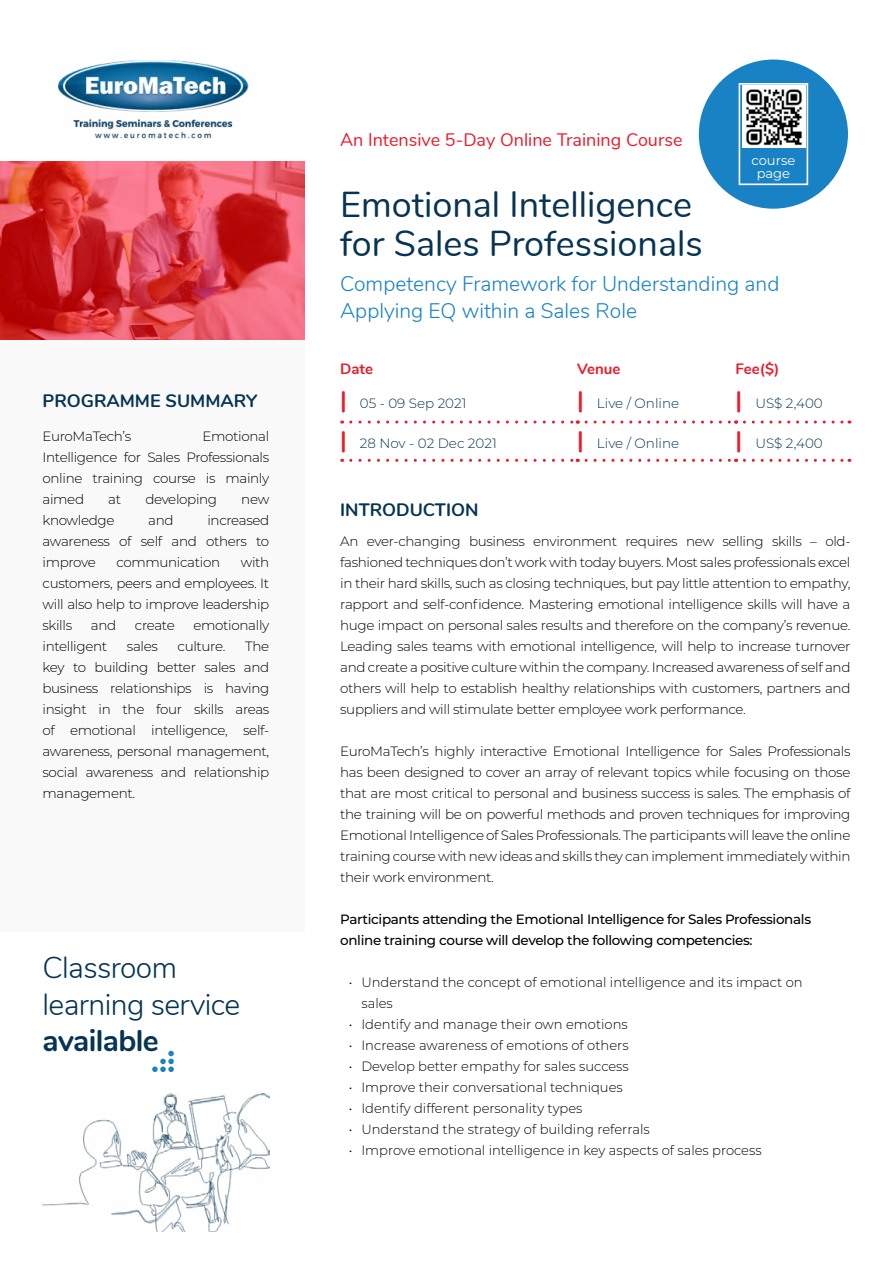
<style>
.page{position:relative;width:893px;height:1263px;background:#fff}
.page>*{position:absolute;margin:0;border:0;box-sizing:border-box;transform-origin:0 0}
.t1{font:36px/39px "Nunito";color:#073453}
.t2{font:300 30px/36px "Nunito";letter-spacing:-.02em;color:#073453}
.t3{font:700 30px "Nunito";letter-spacing:-.02em;color:#073453}
.t4{font:300 21px/27px "Nunito";color:#1982c4}
.t5{font:18px "Nunito";color:#ea1b2b}
.t6{font:700 18px "Nunito";color:#073453}
.t7{font:700 15px "Nunito";color:#ea1b2b}
.t8{font:300 13.5px/21px "Montserrat";letter-spacing:-.025em;color:#000;text-align:justify}
.t9{font:300 13.5px/21px "Montserrat";color:#000}
.t10{font:500 13.5px/21px "Montserrat";letter-spacing:-.025em;color:#000}
.t11{font:300 13.5px "Montserrat";color:#073453}
.t12{font:13.05px/13px "Montserrat";color:#fff;text-align:center}
.s1{font-family:"Nunito";font-weight:700;font-size:24px;color:#ea1b2b}
</style>
<div class="page">
<svg style="left:0;top:162px;width:305px;height:178px;background:#d9434c"></svg>
<div style="left:0;top:340px;width:305px;height:591px;background:#f9f9f9"></div>
<svg style="left:152px;top:1051px;width:22px;height:21px"></svg>
<img style="left:43px;top:1093px;width:226px;height:138px">
<div style="left:699px;top:60px;width:149px;height:149px;background:#1982c4;border-radius:50%"></div>
<div style="left:739px;top:83px;width:69px;height:102px;border:2px solid #fff"></div>
<img style="left:57px;top:60px;width:192px;height:79px">
<svg style="left:351px;top:421px;width:227px;height:3px"></svg>
<svg style="left:586px;top:421px;width:151px;height:3px"></svg>
<svg style="left:744px;top:421px;width:106px;height:3px"></svg>
<svg style="left:351px;top:459px;width:227px;height:3px"></svg>
<svg style="left:586px;top:459px;width:151px;height:3px"></svg>
<svg style="left:744px;top:459px;width:106px;height:3px"></svg>
<img style="left:742px;top:86px;width:63px;height:62px">
<h3 class="t6" style="left:43px;top:387px;width:216px">PROGRAMME SUMMARY</h3>
<p class="t8" style="left:43px;top:426px;width:90px">EuroMaTech’s</p>
<p class="t8" style="left:43px;top:426px;width:228px;text-indent:160px">Emotional Intelligence for Sales Professionals online training course is mainly aimed</p>
<p class="t8" style="left:108px;top:489px;width:14px">at</p>
<p class="t8" style="left:145px;top:489px;width:73px">developing</p>
<p class="t8" style="left:241px;top:489px;width:29px">new</p>
<p class="t8" style="left:43px;top:510px;width:73px">knowledge</p>
<p class="t8" style="left:148px;top:510px;width:27px">and</p>
<p class="t8" style="left:43px;top:510px;width:228px;text-indent:165px">increased awareness of self and others to improve</p>
<p class="t8" style="left:43px;top:552px;width:228px;text-indent:198px">with customers, peers and employees. It will also help to improve leadership skills</p>
<p class="t8" style="left:116px;top:552px;width:105px">communication</p>
<p class="t8" style="left:91px;top:615px;width:27px">and</p>
<p class="t8" style="left:135px;top:615px;width:41px">create</p>
<p class="t8" style="left:193px;top:615px;width:77px">emotionally</p>
<p class="t8" style="left:43px;top:636px;width:66px">intelligent</p>
<p class="t8" style="left:127px;top:636px;width:33px">sales</p>
<p class="t8" style="left:178px;top:636px;width:49px">culture.</p>
<p class="t8" style="left:43px;top:636px;width:228px;text-indent:203px">The key to building better sales and business relationships is having insight in the four skills areas of emotional intelligence, self&shy;awareness, personal management, social awareness and relationship management.</p>
<h2 class="t2" style="left:43px;top:948px;width:199px">Classroom learning service</h2>
<h2 class="t3" style="left:43px;top:1018px;width:118px">available</h2>
<h3 class="t5" style="left:340px;top:127px;width:344px">An Intensive 5-Day Online Training Course</h3>
<p class="t12" style="left:751px;top:153px;width:45px">course page</p>
<h1 class="t1" style="left:340px;top:183px;width:364px">Emotional Intelligence for Sales Professionals</h1>
<h3 class="t4" style="left:340px;top:269px;width:441px">Competency Framework for Understanding and<br>Applying EQ within a Sales Role</h3>
<p class="t7" style="left:340px;top:358px;width:34px">Date</p>
<p class="t7" style="left:577px;top:358px;width:45px">Venue</p>
<p class="t7" style="left:736px;top:358px;width:45px">Fee($)</p>
<p class="t11" style="left:340px;top:394px;width:128px"><span class="s1">|</span> 05 - 09 Sep 2021</p>
<p class="t11" style="left:577px;top:394px;width:103px"><span class="s1">|</span> Live / Online</p>
<p class="t11" style="left:736px;top:394px;width:89px"><span class="s1">|</span> US$ 2,400</p>
<p class="t11" style="left:340px;top:434px;width:158px"><span class="s1">|</span> 28 Nov - 02 Dec 2021</p>
<p class="t11" style="left:577px;top:434px;width:103px"><span class="s1">|</span> Live / Online</p>
<p class="t11" style="left:736px;top:434px;width:89px"><span class="s1">|</span> US$ 2,400</p>
<h3 class="t6" style="left:340px;top:496px;width:140px">INTRODUCTION</h3>
<p class="t8" style="left:340px;top:530px;width:512px">An ever-changing business environment requires new selling skills – old&shy;fashioned techniques don’t work with today buyers. Most sales professionals excel in their hard skills, such as closing techniques, but pay little attention to empathy, rapport and self-confidence. Mastering emotional intelligence skills will have a huge impact on personal sales results and therefore on the company’s revenue.<br>Leading sales teams with emotional intelligence, will help to increase turnover and create a positive culture within the company. Increased awareness of self and others will help to establish healthy relationships with customers, partners and suppliers and will stimulate better employee work performance.</p>
<p class="t8" style="left:340px;top:740px;width:512px">EuroMaTech’s highly interactive Emotional Intelligence for Sales Professionals has been designed to cover an array of relevant topics while focusing on those that are most critical to personal and business success is sales. The emphasis of the training will be on powerful methods and proven techniques for improving Emotional Intelligence of Sales Professionals. The participants will leave the online training course with new ideas and skills they can implement immediately within their work environment.</p>
<p class="t10" style="left:340px;top:908px;width:472px">Participants attending the Emotional Intelligence for Sales Professionals online training course will develop the following competencies:</p>
<p class="t9" style="left:361px;top:971px;width:443px;text-indent:-13px">• Understand the concept of emotional intelligence and its impact on sales</p>
<p class="t9" style="left:349px;top:1013px;width:281px">• Identify and manage their own emotions</p>
<p class="t9" style="left:349px;top:1034px;width:281px">• Increase awareness of emotions of others</p>
<p class="t9" style="left:349px;top:1055px;width:282px">• Develop better empathy for sales success</p>
<p class="t9" style="left:349px;top:1076px;width:276px">• Improve their conversational techniques</p>
<p class="t9" style="left:349px;top:1097px;width:235px">• Identify different personality types</p>
<p class="t9" style="left:349px;top:1118px;width:303px">• Understand the strategy of building referrals</p>
<p class="t9" style="left:349px;top:1139px;width:414px">• Improve emotional intelligence in key aspects of sales process</p>
</div>
